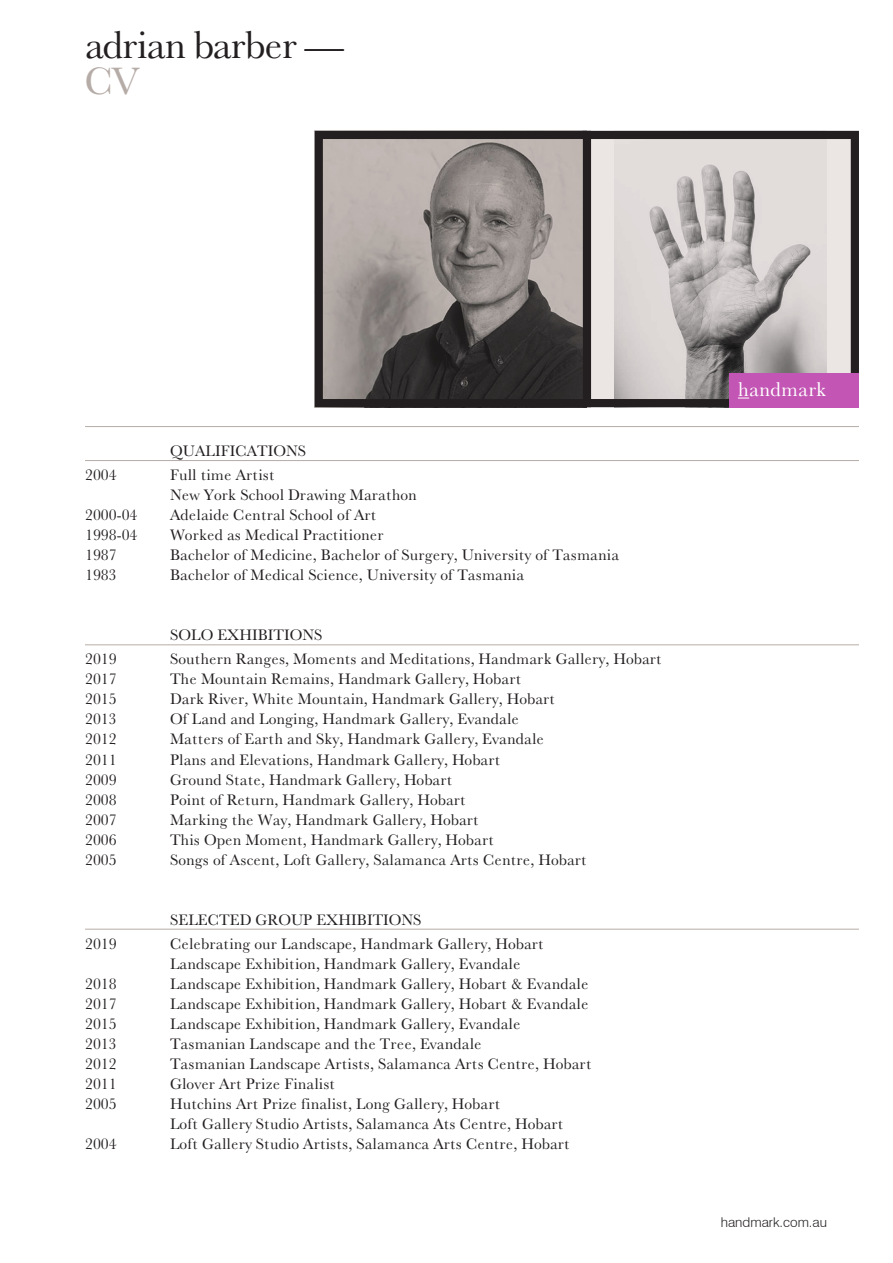
<style>
.page{position:relative;width:893px;height:1263px;background:#fff}
.page>*{position:absolute;margin:0;border:0;box-sizing:border-box;transform-origin:0 0}
.ARTIST_NAME{font:39.6px "Baskerville No 2 BT";letter-spacing:-.04em;color:#231f20}
.EXHIBITION_TITLE{font:39.6px "Baskerville No 2 BT";color:#b6aca7}
.t1{font:20.25px "Baskerville No 2 BT";color:#fff}
.CV_LISTINGS{font:15.75px "Baskerville No 2 BT";color:#231f20}
.CV_HEADINGS{font:15.75px "Baskerville No 2 BT";color:#231f20}
.t2{font:300 13.5px "Swiss 721 BT";color:#231f20}
</style>
<div class="page">
<div style="left:587px;top:135px;width:268px;height:268px;background:#ebe5e4"></div>
<img style="left:615px;top:164px;width:212px;height:234px">
<div style="left:583px;top:131px;width:276px;height:276px;border:8px solid #231f20"></div>
<img style="left:324px;top:140px;width:258px;height:258px">
<div style="left:315px;top:131px;width:276px;height:276px;border:8px solid #231f20"></div>
<hr style="left:85px;top:460px;width:774px;height:1px;background:#b6aca7">
<hr style="left:85px;top:644px;width:774px;height:1px;background:#b6aca7">
<hr style="left:85px;top:929px;width:774px;height:1px;background:#b6aca7">
<hr style="left:85px;top:426px;width:774px;height:1px;background:#b6aca7">
<div style="left:730px;top:373px;width:129px;height:34px;background:#c355b4"></div>
<p class="ARTIST_NAME" style="left:85px;top:20px;width:261px">adrian barber —</p>
<p class="EXHIBITION_TITLE" style="left:85px;top:56px;width:56px">CV</p>
<p class="CV_HEADINGS" style="left:170px;top:441px;width:138px">QUALIFICATIONS</p>
<p class="CV_LISTINGS" style="left:85px;top:465px;width:33px">2004</p>
<p class="CV_LISTINGS" style="left:170px;top:465px;width:106px">Full time Artist</p>
<p class="CV_LISTINGS" style="left:170px;top:485px;width:248px">New York School Drawing Marathon</p>
<p class="CV_LISTINGS" style="left:85px;top:505px;width:54px">2000-04</p>
<p class="CV_LISTINGS" style="left:170px;top:505px;width:208px">Adelaide Central School of Art</p>
<p class="CV_LISTINGS" style="left:85px;top:525px;width:54px">1998-04</p>
<p class="CV_LISTINGS" style="left:170px;top:525px;width:215px">Worked as Medical Practitioner</p>
<p class="CV_LISTINGS" style="left:85px;top:545px;width:33px">1987</p>
<p class="CV_LISTINGS" style="left:170px;top:545px;width:451px">Bachelor of Medicine, Bachelor of Surgery, University of Tasmania</p>
<p class="CV_LISTINGS" style="left:85px;top:565px;width:33px">1983</p>
<p class="CV_LISTINGS" style="left:170px;top:565px;width:356px">Bachelor of Medical Science, University of Tasmania</p>
<p class="CV_HEADINGS" style="left:170px;top:625px;width:154px">SOLO EXHIBITIONS</p>
<p class="CV_LISTINGS" style="left:85px;top:649px;width:33px">2019</p>
<p class="CV_LISTINGS" style="left:170px;top:649px;width:493px">Southern Ranges, Moments and Meditations, Handmark Gallery, Hobart</p>
<p class="CV_LISTINGS" style="left:85px;top:669px;width:33px">2017</p>
<p class="CV_LISTINGS" style="left:170px;top:669px;width:353px">The Mountain Remains, Handmark Gallery, Hobart</p>
<p class="CV_LISTINGS" style="left:85px;top:689px;width:33px">2015</p>
<p class="CV_LISTINGS" style="left:170px;top:689px;width:387px">Dark River, White Mountain, Handmark Gallery, Hobart</p>
<p class="CV_LISTINGS" style="left:85px;top:709px;width:33px">2013</p>
<p class="CV_LISTINGS" style="left:170px;top:709px;width:351px">Of Land and Longing, Handmark Gallery, Evandale</p>
<p class="CV_LISTINGS" style="left:85px;top:729px;width:33px">2012</p>
<p class="CV_LISTINGS" style="left:170px;top:729px;width:376px">Matters of Earth and Sky, Handmark Gallery, Evandale</p>
<p class="CV_LISTINGS" style="left:85px;top:749px;width:33px">2011</p>
<p class="CV_LISTINGS" style="left:170px;top:749px;width:332px">Plans and Elevations, Handmark Gallery, Hobart</p>
<p class="CV_LISTINGS" style="left:85px;top:769px;width:33px">2009</p>
<p class="CV_LISTINGS" style="left:170px;top:769px;width:284px">Ground State, Handmark Gallery, Hobart</p>
<p class="CV_LISTINGS" style="left:85px;top:789px;width:33px">2008</p>
<p class="CV_LISTINGS" style="left:170px;top:789px;width:297px">Point of Return, Handmark Gallery, Hobart</p>
<p class="CV_LISTINGS" style="left:85px;top:809px;width:33px">2007</p>
<p class="CV_LISTINGS" style="left:170px;top:809px;width:310px">Marking the Way, Handmark Gallery, Hobart</p>
<p class="CV_LISTINGS" style="left:85px;top:829px;width:33px">2006</p>
<p class="CV_LISTINGS" style="left:170px;top:829px;width:326px">This Open Moment, Handmark Gallery, Hobart</p>
<p class="CV_LISTINGS" style="left:85px;top:849px;width:33px">2005</p>
<p class="CV_LISTINGS" style="left:170px;top:849px;width:418px">Songs of Ascent, Loft Gallery, Salamanca Arts Centre, Hobart</p>
<p class="CV_HEADINGS" style="left:170px;top:909px;width:253px">SELECTED GROUP EXHIBITIONS</p>
<p class="CV_LISTINGS" style="left:85px;top:934px;width:33px">2019</p>
<p class="CV_LISTINGS" style="left:170px;top:934px;width:375px">Celebrating our Landscape, Handmark Gallery, Hobart</p>
<p class="CV_LISTINGS" style="left:170px;top:954px;width:352px">Landscape Exhibition, Handmark Gallery, Evandale</p>
<p class="CV_LISTINGS" style="left:85px;top:974px;width:33px">2018</p>
<p class="CV_LISTINGS" style="left:170px;top:974px;width:420px">Landscape Exhibition, Handmark Gallery, Hobart &amp; Evandale</p>
<p class="CV_LISTINGS" style="left:85px;top:994px;width:33px">2017</p>
<p class="CV_LISTINGS" style="left:170px;top:994px;width:420px">Landscape Exhibition, Handmark Gallery, Hobart &amp; Evandale</p>
<p class="CV_LISTINGS" style="left:85px;top:1014px;width:33px">2015</p>
<p class="CV_LISTINGS" style="left:170px;top:1014px;width:352px">Landscape Exhibition, Handmark Gallery, Evandale</p>
<p class="CV_LISTINGS" style="left:85px;top:1034px;width:33px">2013</p>
<p class="CV_LISTINGS" style="left:170px;top:1034px;width:313px">Tasmanian Landscape and the Tree, Evandale</p>
<p class="CV_LISTINGS" style="left:85px;top:1054px;width:33px">2012</p>
<p class="CV_LISTINGS" style="left:170px;top:1054px;width:423px">Tasmanian Landscape Artists, Salamanca Arts Centre, Hobart</p>
<p class="CV_LISTINGS" style="left:85px;top:1074px;width:33px">2011</p>
<p class="CV_LISTINGS" style="left:170px;top:1074px;width:167px">Glover Art Prize Finalist</p>
<p class="CV_LISTINGS" style="left:85px;top:1094px;width:33px">2005</p>
<p class="CV_LISTINGS" style="left:170px;top:1094px;width:332px">Hutchins Art Prize finalist, Long Gallery, Hobart</p>
<p class="CV_LISTINGS" style="left:170px;top:1114px;width:395px">Loft Gallery Studio Artists, Salamanca Ats Centre, Hobart</p>
<p class="CV_LISTINGS" style="left:85px;top:1134px;width:33px">2004</p>
<p class="CV_LISTINGS" style="left:170px;top:1134px;width:401px">Loft Gallery Studio Artists, Salamanca Arts Centre, Hobart</p>
<p class="t1" style="left:738px;top:376px;width:90px">handmark</p>
<p class="t2" style="left:721px;top:1214px;width:108px">handmark.com.au</p>
</div>
